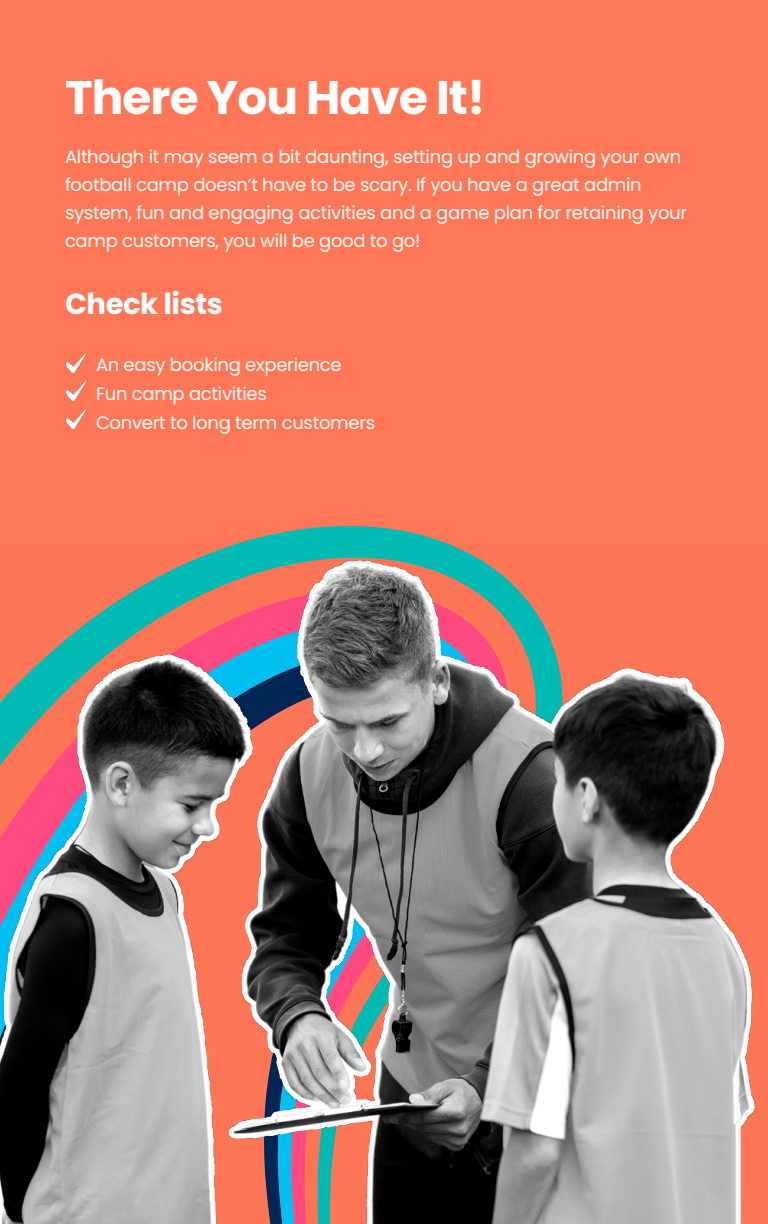
<style>
.page{position:relative;width:768px;height:1224px;background:#ff7756}
.page>*{position:absolute;margin:0;border:0;box-sizing:border-box;transform-origin:0 0}
.t1{font:700 47px "Poppins";letter-spacing:-.02em;color:#fff}
.t2{font:700 29px "Poppins";letter-spacing:-.015em;color:#fff}
.t3{font:18px/28px "Poppins";letter-spacing:-.015em;color:#fff}
</style>
<div class="page">
<svg style="left:243px;top:526px;width:200px;height:16px;fill:#00bcb4"></svg>
<img style="left:65px;top:352px;width:22px;height:22px">
<img style="left:65px;top:380px;width:22px;height:22px">
<img style="left:65px;top:408px;width:22px;height:22px">
<img style="left:0;top:542px;width:755px;height:682px">
<h1 class="t1" style="left:65px;top:71px;width:422px">There You Have It!</h1>
<p class="t3" style="left:65px;top:143px;width:624px">Although it may seem a bit daunting, setting up and growing your own football camp doesn’t have to be scary. If you have a great admin system, fun and engaging activities and a game plan for retaining your camp customers, you will be good to go!</p>
<h2 class="t2" style="left:65px;top:287px;width:160px">Check lists</h2>
<p class="t3" style="left:96px;top:350px;width:281px;line-height:29px">An easy booking experience<br>Fun camp activities<br>Convert to long term customers</p>
</div>
